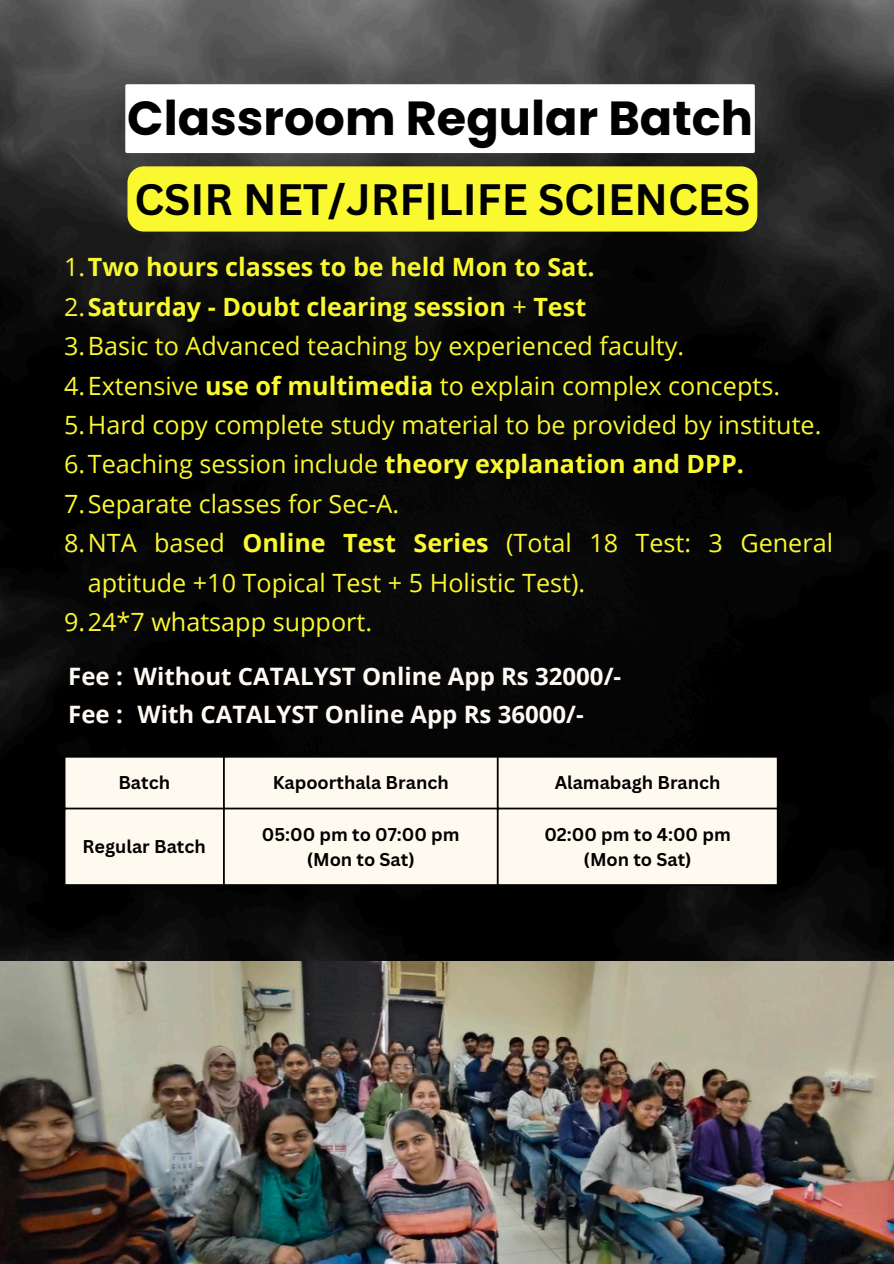
<style>
.page{position:relative;width:894px;height:1264px;background:#fff}
.page>*{position:absolute;margin:0;border:0;box-sizing:border-box;transform-origin:0 0}
.t1{font:700 47.85px "Poppins";color:#000}
.t2{font:700 42.75px "Canva Sans";color:#000}
.t3{font:25.2px/39.3px "Open Sans";color:#faf82e}
.t4{font:700 25.2px "Open Sans";color:#faf82e}
.t5{font:700 24px "Open Sans";color:#fffaf3}
.t6{font:700 18px "Canva Sans";color:#000}
.s1{font-weight:400}
.s2{font-weight:700}
</style>
<div class="page">
<img style="left:0;top:0;width:893px;height:961px">
<div style="left:65px;top:757px;width:711px;height:127px;background:#fffaef"></div>
<hr style="left:64px;top:757px;width:1px;height:127px;background:#000">
<hr style="left:223px;top:757px;width:2px;height:127px;background:#000">
<hr style="left:496px;top:757px;width:2px;height:127px;background:#000">
<hr style="left:776px;top:757px;width:2px;height:127px;background:#000">
<hr style="left:64px;top:755px;width:714px;height:2px;background:#000">
<hr style="left:64px;top:807px;width:714px;height:2px;background:#000">
<hr style="left:64px;top:884px;width:714px;height:2px;background:#000">
<img style="left:0;top:961px;width:893px;height:302px">
<div style="left:127px;top:166px;width:630px;height:65px;background:#faf82e;border-radius:16px"></div>
<svg style="left:125px;top:84px;width:629px;height:69px"></svg>
<p class="t1" style="left:127px;top:85px;width:627px">Classroom Regular Batch</p>
<p class="t2" style="left:134px;top:169px;width:617px">CSIR NET/JRF|LIFE SCIENCES</p>
<h3 class="t4" style="left:64px;top:249px;width:532px"><span class="s1">1.</span>Two hours classes to be held Mon to Sat.</h3>
<h3 class="t4" style="left:64px;top:289px;width:523px"><span class="s1">2.</span>Saturday - Doubt clearing session <span class="s1">+</span> Test</h3>
<h3 class="t3" style="left:64px;top:326px;width:621px">3.Basic to Advanced teaching by experienced faculty.</h3>
<h3 class="t3" style="left:64px;top:365px;width:717px">4.Extensive <span class="s2">use of multimedia</span> to explain complex concepts.</h3>
<p class="t3" style="left:64px;top:404px;width:758px">5.Hard copy complete study material to be provided by institute.</p>
<p class="t3" style="left:64px;top:444px;width:681px">6.Teaching session include <span class="s2">theory explanation and DPP.</span></p>
<p class="t3" style="left:64px;top:483px;width:336px">7.Separate classes for Sec-A.</p>
<p class="t3" style="left:88px;top:522px;width:746px;text-indent:-24px">8.NTA based <span class="s2">Online Test Series</span> (Total 18 Test: 3 General aptitude +10 Topical Test + 5 Holistic Test).</p>
<p class="t3" style="left:64px;top:601px;width:309px">9.24*7 whatsapp support.</p>
<p class="t5" style="left:68px;top:659px;width:56px">Fee :</p>
<p class="t5" style="left:134px;top:659px;width:489px">Without CATALYST Online App Rs 32000/-</p>
<p class="t5" style="left:68px;top:697px;width:56px">Fee :</p>
<p class="t5" style="left:137px;top:697px;width:448px">With CATALYST Online App Rs 36000/-</p>
<h1 class="t6" style="left:118px;top:770px;width:53px">Batch</h1>
<h2 class="t6" style="left:272px;top:770px;width:177px">Kapoorthala Branch</h2>
<p class="t6" style="left:554px;top:770px;width:167px">Alamabagh Branch</p>
<p class="t6" style="left:83px;top:834px;width:125px">Regular Batch</p>
<p class="t6" style="left:262px;top:821px;width:199px">05:00 pm to 07:00 pm</p>
<p class="t6" style="left:306px;top:846px;width:109px">(Mon to Sat)</p>
<p class="t6" style="left:544px;top:821px;width:188px">02:00 pm to 4:00 pm</p>
<p class="t6" style="left:583px;top:846px;width:109px">(Mon to Sat)</p>
</div>
